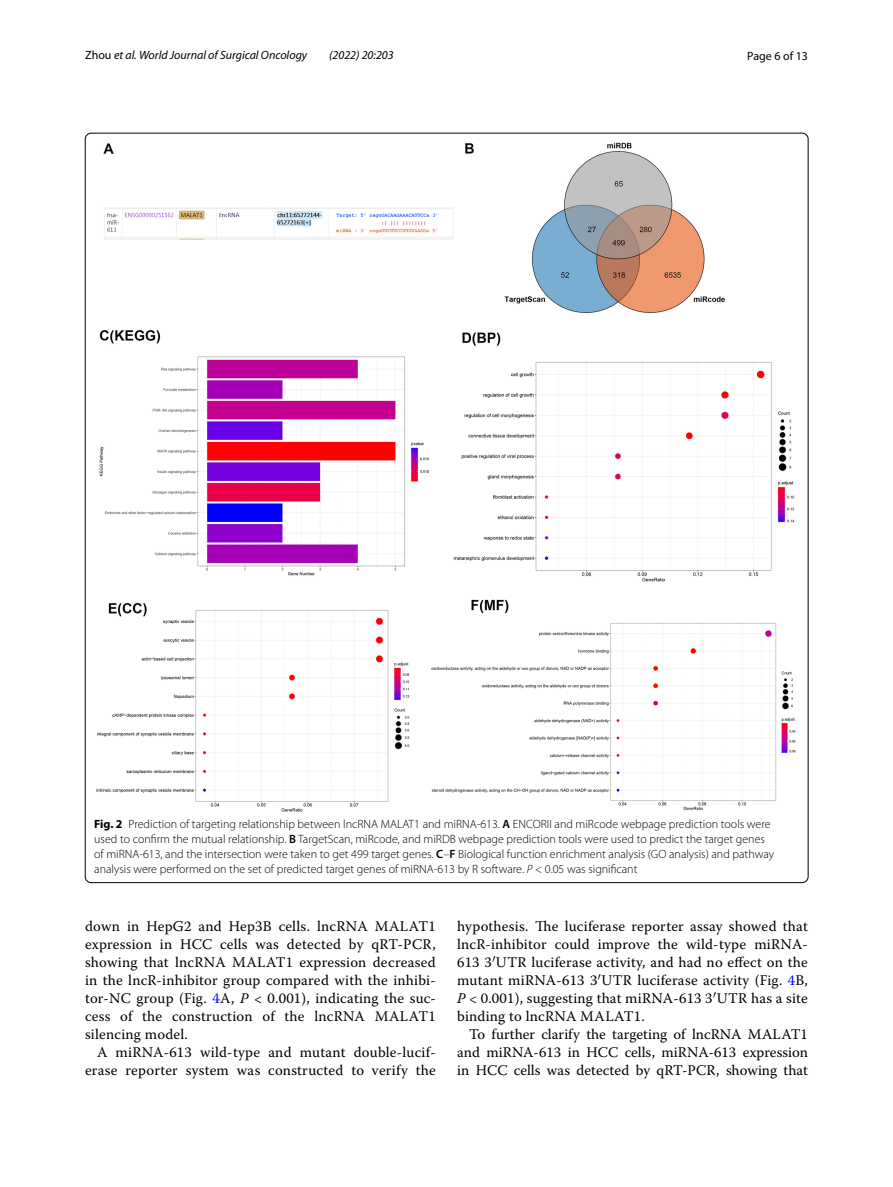
<style>
.page{position:relative;width:893px;height:1187px;background:#fff}
.page>*{position:absolute;margin:0;border:0;box-sizing:border-box;transform-origin:0 0}
.t1{font:14.7px/18px "Warnock Pro";letter-spacing:.015em;color:#000;text-align:justify}
.t2{font:300 12px/15px "Myriad Pro";color:#000}
.t3{font:italic 12px "Myriad Pro";color:#000}
.t4{font:12px "Myriad Pro";color:#000}
.s1{font-style:normal}
.s2{font-weight:700}
.s3{font-weight:600}
.s4{font-style:italic}
.s5{color:#00f}
</style>
<div class="page">
<img style="left:96px;top:142px;width:700px;height:670px">
<p class="t3" style="left:85px;top:48px;width:224px"><span class="s1">Zhou</span> et al. World Journal of Surgical Oncology</p>
<p class="t3" style="left:329px;top:48px;width:66px">(2022) 20:203</p>
<p class="t4" style="left:747px;top:48px;width:62px">Page 6 of 13</p>
<p class="t2" style="left:94px;top:816px;width:681px"><span class="s2">Fig. 2</span> Prediction of targeting relationship between lncRNA MALAT1 and miRNA-613. <span class="s3">A</span> ENCORII and miRcode webpage prediction tools were used to confirm the mutual relationship. <span class="s3">B</span> TargetScan, miRcode, and miRDB webpage prediction tools were used to predict the target genes of miRNA-613, and the intersection were taken to get 499 target genes. <span class="s3">C</span>–<span class="s3">F</span> Biological function enrichment analysis (GO analysis) and pathway analysis were performed on the set of predicted target genes of miRNA-613 by R software. <span class="s4">P</span> &lt; 0.05 was significant</p>
<p class="t1" style="left:85px;top:916px;width:352px">down in HepG2 and Hep3B cells. lncRNA MALAT1 expression in HCC cells was detected by qRT-PCR, showing that lncRNA MALAT1 expression decreased in the lncR-inhibitor group compared with the inhibi&shy;tor-NC group (Fig. <span class="s5">4</span>A, <span class="s4">P</span> &lt; 0.001), indicating the suc&shy;cess of the construction of the lncRNA MALAT1 silencing model.</p>
<p class="t1" style="left:85px;top:1042px;width:352px;text-align:right">A miRNA-613 wild-type and mutant double-lucif&shy;erase reporter system was constructed to verify the</p>
<p class="t1" style="left:457px;top:916px;width:352px">hypothesis. The luciferase reporter assay showed that lncR-inhibitor could improve the wild-type miRNA-613 3 UTR luciferase activity, and had no effect on the mutant miRNA-613 3 UTR luciferase activity (Fig. <span class="s5">4</span>B, <span class="s4">P</span> &lt; 0.001), suggesting that miRNA-613 3 UTR has a site binding to lncRNA MALAT1.</p>
<p class="t1" style="left:457px;top:1024px;width:352px;text-indent:12px">To further clarify the targeting of lncRNA MALAT1 and miRNA-613 in HCC cells, miRNA-613 expression in HCC cells was detected by qRT-PCR, showing that</p>
</div>
